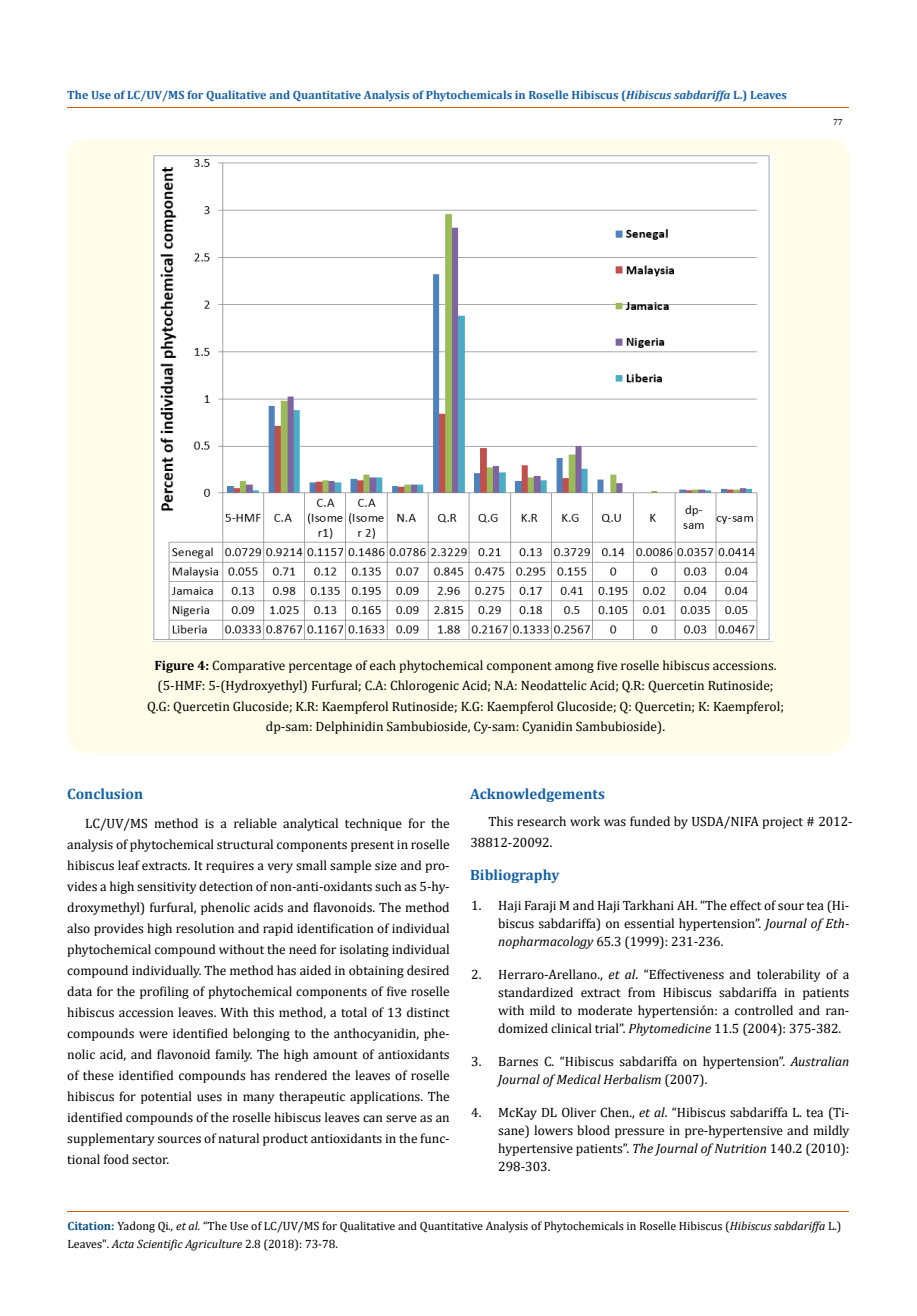
<style>
.page{position:relative;width:917px;height:1316px;background:#fff}
.page>*{position:absolute;margin:0;border:0;box-sizing:border-box;transform-origin:0 0}
.t1{font:700 15px "Cambria";color:#1560a6}
.t2{font:13.5px/21px "Cambria";color:#000;text-align:justify}
.t3{font:12px/18px "Cambria";color:#000}
.t4{font:700 12px "Cambria";color:#1560a6}
.t5{font:9px "Cambria";color:#000}
.s1{font-style:italic}
.s2{font-weight:700}
.s3{font-weight:700;color:#035089}
</style>
<div class="page">
<hr style="left:67px;top:1211px;width:782px;height:1px;background:#e05d1a">
<hr style="left:67px;top:107px;width:782px;height:1px;background:#e05d1a">
<div style="left:67px;top:139px;width:782px;height:614px;background:#fffde9;border-radius:18px"></div>
<img style="left:153px;top:154px;width:620px;height:487px">
<p class="t4" style="left:67px;top:87px;width:721px">The Use of LC/UV/MS for Qualitative and Quantitative Analysis of Phytochemicals in Roselle Hibiscus (<span class="s1">Hibiscus sabdariffa</span> L.) Leaves</p>
<p class="t5" style="left:833px;top:117px;width:11px">77</p>
<p class="t2" style="left:147px;top:655px;width:638px;line-height:20.2px;text-align:center"><span class="s2">Figure 4:</span> Comparative percentage of each phytochemical component among five roselle hibiscus accessions. (5-HMF: 5-(Hydroxyethyl) Furfural; C.A: Chlorogenic Acid; N.A: Neodattelic Acid; Q.R: Quercetin Rutinoside; Q.G: Quercetin Glucoside; K.R: Kaempferol Rutinoside; K.G: Kaempferol Glucoside; Q: Quercetin; K: Kaempferol; dp-sam: Delphinidin Sambubioside, Cy-sam: Cyanidin Sambubioside).</p>
<p class="t1" style="left:67px;top:783px;width:77px">Conclusion</p>
<p class="t2" style="left:67px;top:813px;width:384px;text-indent:18px">LC/UV/MS method is a reliable analytical technique for the analysis of phytochemical structural components present in roselle hibiscus leaf extracts. It requires a very small sample size and pro&shy;vides a high sensitivity detection of non-anti-oxidants such as 5-hy&shy;droxymethyl) furfural, phenolic acids and flavonoids. The method also provides high resolution and rapid identification of individual phytochemical compound without the need for isolating individual compound individually. The method has aided in obtaining desired data for the profiling of phytochemical components of five roselle hibiscus accession leaves. With this method, a total of 13 distinct compounds were identified belonging to the anthocyanidin, phe&shy;nolic acid, and flavonoid family. The high amount of antioxidants of these identified compounds has rendered the leaves of roselle hibiscus for potential uses in many therapeutic applications. The identified compounds of the roselle hibiscus leaves can serve as an supplementary sources of natural product antioxidants in the func&shy;tional food sector.</p>
<p class="t1" style="left:470px;top:783px;width:136px">Acknowledgements</p>
<p class="t2" style="left:470px;top:811px;width:384px;text-indent:18px">This research work was funded by USDA/NIFA project # 2012-<br>38812-20092.</p>
<p class="t1" style="left:470px;top:864px;width:91px">Bibliography</p>
<p class="t2" style="left:498px;top:896px;width:352px;line-height:18px;text-indent:-27px">1. Haji Faraji M and Haji Tarkhani AH. “The effect of sour tea (Hi&shy;biscus sabdariffa) on essential hypertension”. <span class="s1">Journal of Eth&shy;nopharmacology</span> 65.3 (1999): 231-236.</p>
<p class="t2" style="left:498px;top:965px;width:352px;line-height:18px;text-indent:-27px">2. Herraro-Arellano., <span class="s1">et al</span>. “Effectiveness and tolerability of a standardized extract from Hibiscus sabdariffa in patients with mild to moderate hypertensión: a controlled and ran&shy;domized clinical trial”. <span class="s1">Phytomedicine</span> 11.5 (2004): 375-382.</p>
<p class="t2" style="left:498px;top:1052px;width:352px;line-height:18px;text-indent:-27px">3. Barnes C. “Hibiscus sabdariffa on hypertension”. <span class="s1">Australian<br>Journal of Medical Herbalism</span> (2007).</p>
<p class="t2" style="left:498px;top:1103px;width:352px;line-height:18px;text-indent:-27px">4. McKay DL Oliver Chen., <span class="s1">et al</span>. “Hibiscus sabdariffa L. tea (Ti&shy;sane) lowers blood pressure in pre-hypertensive and mildly hypertensive patients”. <span class="s1">The Journal of Nutrition</span> 140.2 (2010):<br>298-303.</p>
<p class="t3" style="left:67px;top:1216px;width:775px"><span class="s3">Citation:</span> Yadong Qi<span class="s1">., et al.</span> “The Use of LC/UV/MS for Qualitative and Quantitative Analysis of Phytochemicals in Roselle Hibiscus (<span class="s1">Hibiscus sabdariffa</span> L.)<br>Leaves". <span class="s1">Acta Scientific Agriculture</span> 2.8 (2018): 73-78.</p>
</div>
